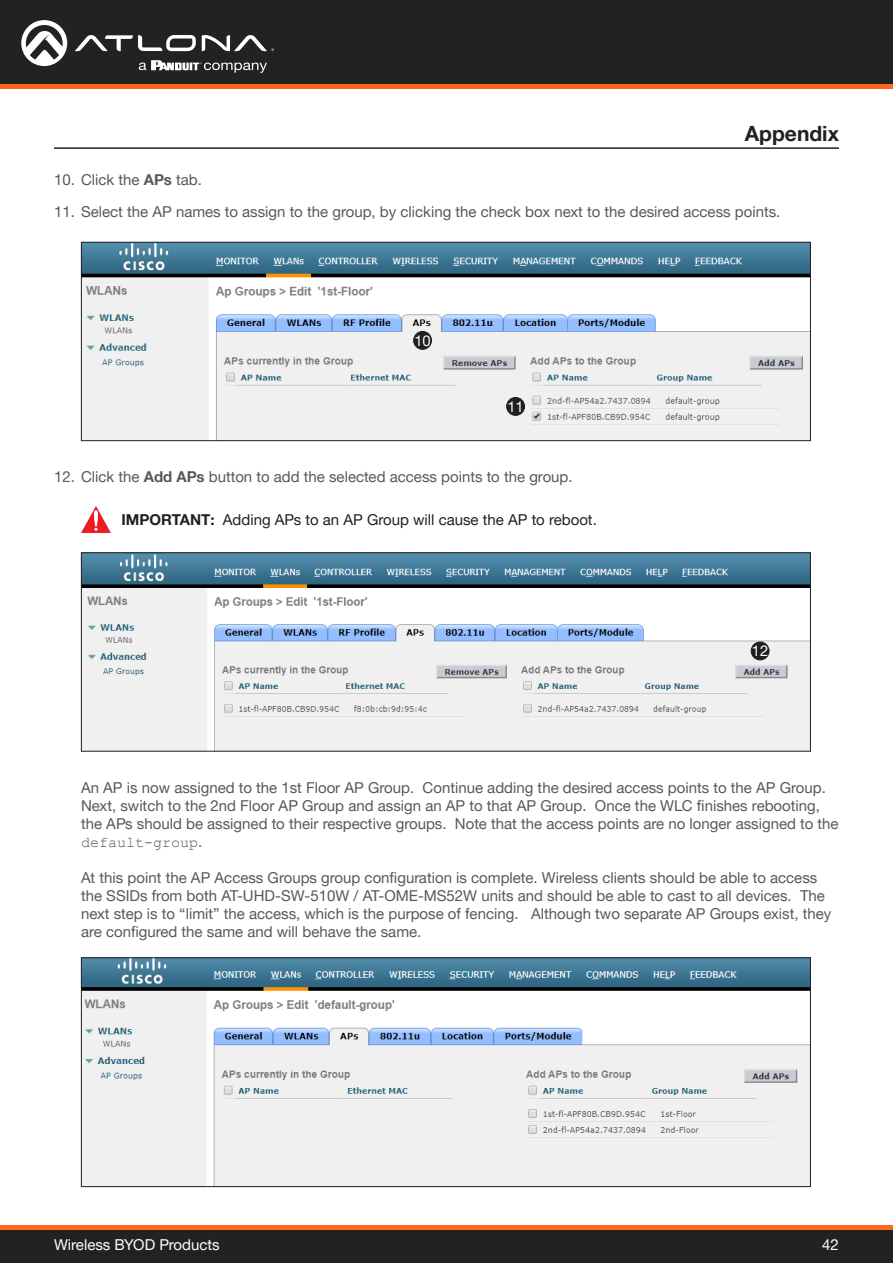
<style>
.page{position:relative;width:893px;height:1263px;background:#fff}
.page>*{position:absolute;margin:0;border:0;box-sizing:border-box;transform-origin:0 0}
.Non_TOC_Section_Head{font:700 21px "Helvetica Neue LTW1 G";color:#231f20}
.t1{font:15px/18px "Helvetica Neue LTW1 G";color:#57585a}
.General_Text{font:15px "Helvetica Neue LTW1 G";color:#231f20}
.t2{font:15px "Helvetica Neue LTW1 G";color:#fff}
.General_Text-2{font:14.7px "Helvetica Neue LTW1 G";color:#fff}
.s1{font-weight:700}
.s2{font-family:"Courier New"}
</style>
<div class="page">
<div style="left:0;top:1227px;width:893px;height:36px;background:#222"></div>
<hr style="left:0;top:1225px;width:893px;height:4px;background:#ff661c">
<div style="left:0;top:0;width:893px;height:84px;background:#222"></div>
<hr style="left:0;top:84px;width:893px;height:4px;background:#ff661c">
<svg style="left:75px;top:35px;width:121px;height:16px"></svg>
<svg style="left:202px;top:35px;width:72px;height:16px"></svg>
<svg style="left:21px;top:20px;width:46px;height:46px"></svg>
<svg style="left:139px;top:60px;width:128px;height:13px"></svg>
<hr style="left:54px;top:147px;width:785px;height:2px;background:#231f20">
<img style="left:83px;top:244px;width:726px;height:195px">
<div style="left:81px;top:242px;width:730px;height:199px;border:1px solid #231f20"></div>
<img style="left:83px;top:554px;width:726px;height:195px">
<div style="left:81px;top:552px;width:730px;height:199px;border:1px solid #231f20"></div>
<img style="left:83px;top:959px;width:726px;height:226px">
<div style="left:81px;top:957px;width:730px;height:230px;border:1px solid #231f20"></div>
<div style="left:414px;top:331px;width:17px;height:18px;background:#231f20;border-radius:50%"></div>
<div style="left:413px;top:331px;width:19px;height:19px;border:1px solid #231f20;border-radius:50%"></div>
<div style="left:507px;top:397px;width:17px;height:18px;background:#231f20;border-radius:50%"></div>
<div style="left:506px;top:397px;width:19px;height:19px;border:1px solid #231f20;border-radius:50%"></div>
<div style="left:751px;top:642px;width:18px;height:18px;background:#231f20;border-radius:50%"></div>
<div style="left:751px;top:641px;width:19px;height:19px;border:1px solid #231f20;border-radius:50%"></div>
<svg style="left:81px;top:506px;width:30px;height:27px"></svg>
<p class="Non_TOC_Section_Head" style="left:745px;top:120px;width:96px">Appendix</p>
<p class="t1" style="left:54px;top:171px;width:149px">10. Click the <span class="s1">APs</span> tab.</p>
<p class="t1" style="left:54px;top:202px;width:728px">11. Select the AP names to assign to the group, by clicking the check box next to the desired access points.</p>
<p class="General_Text-2" style="left:414px;top:331px;width:18px">10</p>
<p class="General_Text-2" style="left:507px;top:397px;width:18px">11</p>
<p class="t1" style="left:54px;top:468px;width:520px">12. Click the <span class="s1">Add APs</span> button to add the selected access points to the group.</p>
<p class="General_Text" style="left:122px;top:510px;width:477px"><span class="s1">IMPORTANT:</span> Adding APs to an AP Group will cause the AP to reboot.</p>
<p class="General_Text-2" style="left:752px;top:642px;width:18px">12</p>
<p class="t1" style="left:81px;top:778px;width:759px">An AP is now assigned to the 1st Floor AP Group. Continue adding the desired access points to the AP Group.<br>Next, switch to the 2nd Floor AP Group and assign an AP to that AP Group. Once the WLC finishes rebooting, the APs should be assigned to their respective groups. Note that the access points are no longer assigned to the <span class="s2">default-group</span>.</p>
<p class="t1" style="left:81px;top:868px;width:752px">At this point the AP Access Groups group configuration is complete. Wireless clients should be able to access the SSIDs from both AT-UHD-SW-510W / AT-OME-MS52W units and should be able to cast to all devices. The next step is to “limit” the access, which is the purpose of fencing. Although two separate AP Groups exist, they are configured the same and will behave the same.</p>
<p class="t2" style="left:54px;top:1235px;width:167px">Wireless BYOD Products</p>
<p class="t2" style="left:822px;top:1235px;width:18px">42</p>
</div>
